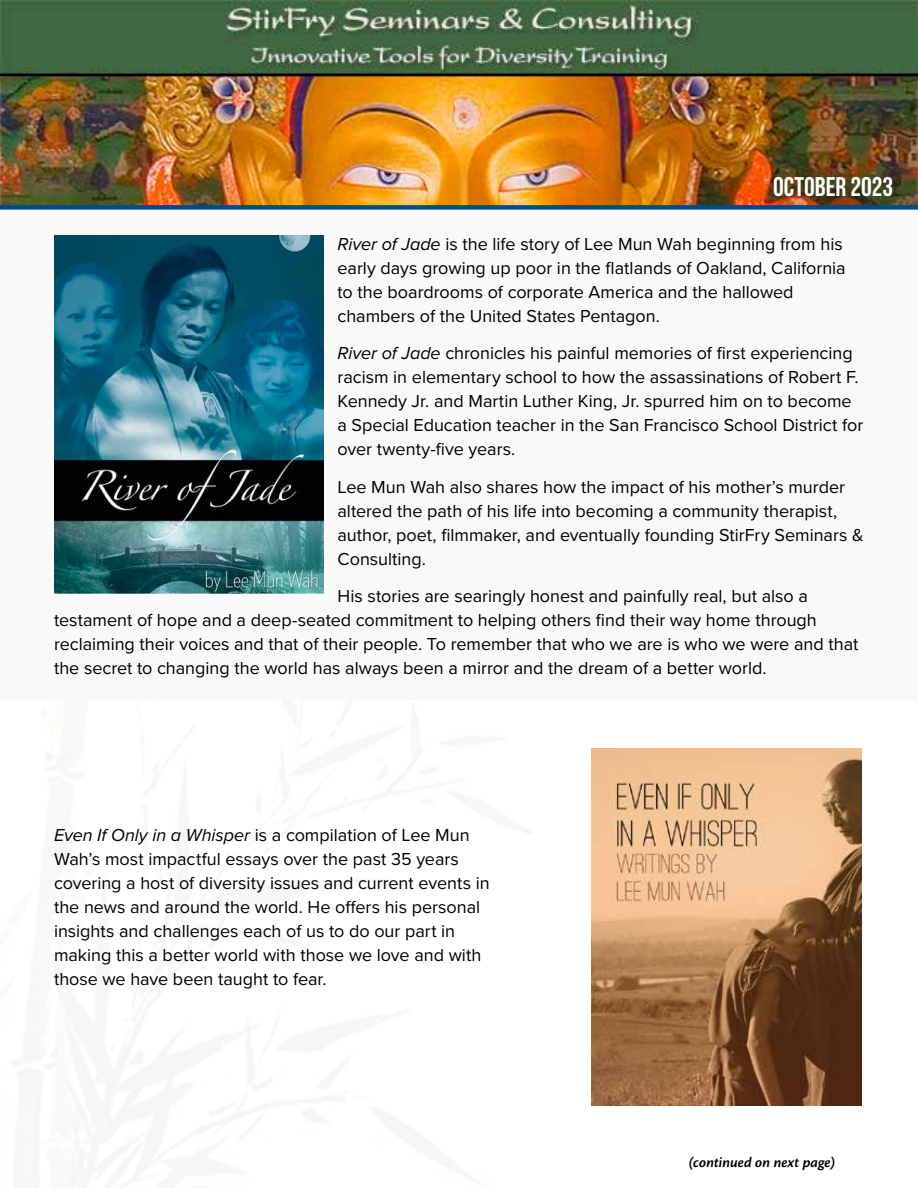
<style>
.page{position:relative;width:918px;height:1188px;background:#fff}
.page>*{position:absolute;margin:0;border:0;box-sizing:border-box;transform-origin:0 0}
.t1{font:27px "Bebas Neue";color:#fff}
.t2{font:18px/24px "Proxima Nova";color:#000}
.t3{font:italic 600 15px "Cronos Pro";letter-spacing:.005em;color:#000}
.s1{font-style:italic}
</style>
<div class="page">
<img style="left:0;top:0;width:918px;height:205px">
<div style="left:0;top:210px;width:918px;height:490px;background:#f9f9f9"></div>
<div style="left:0;top:205px;width:918px;height:5px;background:#004d84"></div>
<img style="left:592px;top:749px;width:270px;height:357px">
<img style="left:54px;top:236px;width:270px;height:358px">
<h1 class="t1" style="left:773px;top:172px;width:121px">OCTOBER 2023</h1>
<p class="t2" style="left:338px;top:231px;width:510px"><span class="s1">River of Jade</span> is the life story of Lee Mun Wah beginning from his early days growing up poor in the flatlands of Oakland, California to the boardrooms of corporate America and the hallowed chambers of the United States Pentagon.</p>
<p class="t2" style="left:338px;top:341px;width:527px"><span class="s1">River of Jade</span> chronicles his painful memories of first experiencing racism in elementary school to how the assassinations of Robert F.<br>Kennedy Jr. and Martin Luther King, Jr. spurred him on to become a Special Education teacher in the San Francisco School District for over twenty-five years.</p>
<p class="t2" style="left:338px;top:474px;width:528px">Lee Mun Wah also shares how the impact of his mother’s murder altered the path of his life into becoming a community therapist, author, poet, filmmaker, and eventually founding StirFry Seminars &amp; Consulting.</p>
<p class="t2" style="left:54px;top:584px;width:806px;text-indent:284px">His stories are searingly honest and painfully real, but also a testament of hope and a deep-seated commitment to helping others find their way home through reclaiming their voices and that of their people. To remember that who we are is who we were and that the secret to changing the world has always been a mirror and the dream of a better world.</p>
<p class="t2" style="left:54px;top:823px;width:437px"><span class="s1">Even If Only in a Whisper</span> is a compilation of Lee Mun Wah’s most impactful essays over the past 35 years covering a host of diversity issues and current events in the news and around the world. He offers his personal insights and challenges each of us to do our part in making this a better world with those we love and with those we have been taught to fear.</p>
<p class="t3" style="left:689px;top:1153px;width:148px">(continued on next page)</p>
</div>
